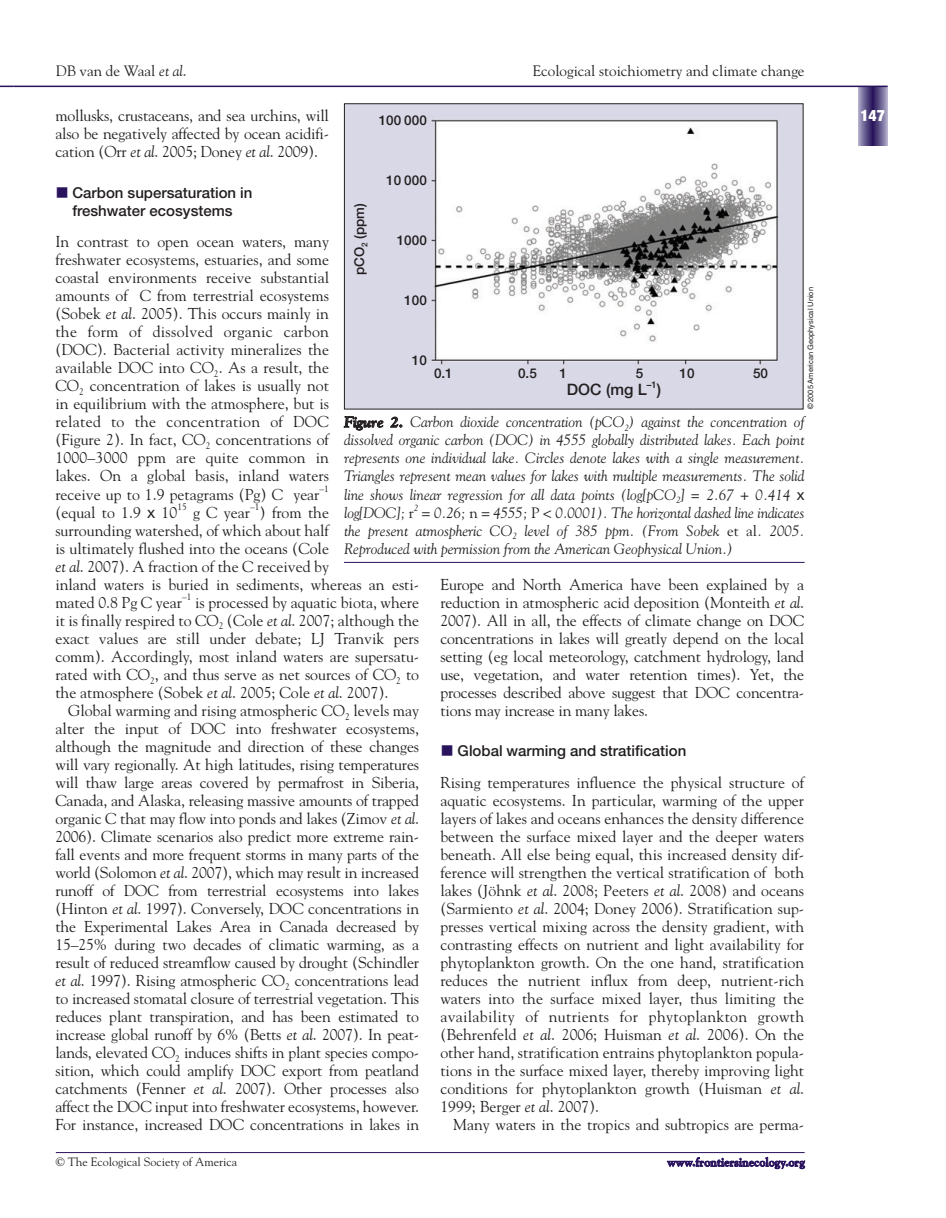
<style>
.page{position:relative;width:946px;height:1218px;background:#fff}
.page>*{position:absolute;margin:0;border:0;box-sizing:border-box;transform-origin:0 0}
.t1{font:15.75px/18px "Goudy";color:#231f20;text-align:justify}
.t2{font:500 15.75px "Helvetica Neue";color:#231f20}
.t3{font:900 condensed 15.75px "Helvetica Neue";color:#fff}
.t4{font:italic 15px/18px "Goudy";color:#231f20;text-align:justify}
.t5{font:500 15px/18px "Helvetica Neue";color:#231f20}
.t6{font:15px "Goudy";color:#231f20}
.t7{font:500 13.5px "Helvetica Neue";color:#231f20}
.t8{font:12px "Goudy";color:#231f20}
.t9{font:700 12px "Goudy";color:#29135d}
.t10{font:9.45px "Goudy";color:#231f20}
.t11{font:italic 9px "Goudy";color:#231f20}
.t12{font:7.5px "Helvetica";color:#231f20}
.s1{font-style:italic}
.s2{font-weight:700}
.s3{font-family:"Helvetica Neue";font-style:normal}
.s4{font-style:normal}
.s5{font-family:"Helvetica Neue"}
</style>
<div class="page">
<svg style="left:0;top:86px;width:13px;height:1px"></svg>
<div style="left:858px;top:86px;width:29px;height:60px;background:#ada8c6"></div>
<div style="left:859px;top:86px;width:27px;height:60px;background:#a099bc"></div>
<div style="left:860px;top:86px;width:25px;height:60px;background:#938bb2"></div>
<div style="left:860px;top:86px;width:24px;height:60px;background:#958fb4"></div>
<div style="left:861px;top:86px;width:23px;height:60px;background:#877fa9"></div>
<div style="left:862px;top:86px;width:21px;height:60px;background:#7c74a1"></div>
<div style="left:863px;top:86px;width:19px;height:60px;background:#716998"></div>
<div style="left:864px;top:86px;width:17px;height:60px;background:#675d8f"></div>
<div style="left:865px;top:86px;width:15px;height:60px;background:#5d5488"></div>
<div style="left:866px;top:86px;width:13px;height:60px;background:#554a80"></div>
<div style="left:867px;top:86px;width:11px;height:60px;background:#4d3f79"></div>
<div style="left:868px;top:86px;width:9px;height:60px;background:#453672"></div>
<div style="left:869px;top:86px;width:7px;height:60px;background:#3d2d6c"></div>
<div style="left:870px;top:86px;width:5px;height:60px;background:#2d1860"></div>
<hr style="left:872px;top:86px;width:1px;height:60px;background:#29135d">
<hr style="left:13px;top:86px;width:874px;height:1px;background:#29135d">
<hr style="left:56px;top:1152px;width:748px;height:1px;background:#29135d">
<hr style="left:344px;top:562px;width:460px;height:1px;background:#29135d">
<img style="left:346px;top:105px;width:455px;height:302px">
<div style="left:344px;top:103px;width:459px;height:306px;border:1px solid #231f20"></div>
<p class="t6" style="left:56px;top:65px;width:132px">DB van de Waal <span class="s1">et al</span>.</p>
<p class="t6" style="left:533px;top:65px;width:273px">Ecological stoichiometry and climate change</p>
<p class="t1" style="left:55px;top:108px;width:275px">mollusks, crustaceans, and sea urchins, will also be negatively affected by ocean acidifi&shy;cation (Orr <span class="s1">et al</span>. 2005; Doney <span class="s1">et al</span>. 2009).</p>
<p class="t5" style="left:72px;top:185px;width:181px">Carbon supersaturation in freshwater ecosystems</p>
<p class="t1" style="left:55px;top:234px;width:275px">In contrast to open ocean waters, many freshwater ecosystems, estuaries, and some coastal environments receive substantial amounts of C from terrestrial ecosystems (Sobek <span class="s1">et al</span>. 2005). This occurs mainly in the form of dissolved organic carbon (DOC). Bacterial activity mineralizes the available DOC into CO<sub>2</sub>. As a result, the CO<sub>2</sub> concentration of lakes is usually not in equilibrium with the atmosphere, but is related to the concentration of DOC (Figure 2). In fact, CO<sub>2</sub> concentrations of 1000–3000 ppm are quite common in lakes. On a global basis, inland waters receive up to 1.9 petagrams (Pg) C year</p>
<p class="t7" style="left:379px;top:115px;width:50px">100 000</p>
<p class="t7" style="left:386px;top:175px;width:42px">10 000</p>
<p class="t7" style="left:354px;top:275px;width:74px;rotate:-90deg">pCO<sub>2</sub> (ppm)</p>
<p class="t7" style="left:397px;top:235px;width:32px">1000</p>
<p class="t12" style="left:807px;top:409px;width:124px;rotate:-90deg">© 2005 American Geophysical Union</p>
<p class="t7" style="left:404px;top:295px;width:24px">100</p>
<p class="t7" style="left:412px;top:355px;width:17px">10</p>
<p class="t7" style="left:434px;top:369px;width:20px">0.1</p>
<p class="t7" style="left:518px;top:369px;width:20px">0.5</p>
<p class="t7" style="left:559px;top:369px;width:9px">1</p>
<p class="t7" style="left:636px;top:369px;width:9px">5</p>
<p class="t7" style="left:679px;top:369px;width:17px">10</p>
<p class="t7" style="left:753px;top:369px;width:17px">50</p>
<p class="t2" style="left:567px;top:383px;width:96px">DOC (mg L<sup>–1</sup>)</p>
<p class="t4" style="left:344px;top:414px;width:462px"><span class="s2">Figure 2.</span> Carbon dioxide concentration (pCO<sub>2</sub>) against the concentration of dissolved organic carbon (DOC) in 4555 globally distributed lakes. Each point represents one individual lake. Circles denote lakes with a single measurement.<br>Triangles represent mean values for lakes with multiple measurements. The solid line shows linear regression for all data points (log[pCO<sub>2</sub>] = 2.67 + 0.414 <span class="s3">x </span>log[DOC]; <span class="s4">r</span></p>
<p class="t10" style="left:319px;top:485px;width:11px">–1</p>
<p class="t1" style="left:55px;top:504px;width:365px;text-align:left">(equal to 1.9 <span class="s5">x</span> 10<sup>15</sup> g C year<sup>–1</sup>) from the<br>surrounding watershed, of which about half<br>is ultimately flushed into the oceans (Cole<br><span class="s1">et al</span>. 2007). A fraction of the C received by<br>inland waters is buried in sediments, whereas an esti&shy;mated 0.8 Pg C year<sup>–1</sup> is processed by aquatic biota, where it is finally respired to CO<sub>2</sub> (Cole <span class="s1">et al</span>. 2007; although the exact values are still under debate; LJ Tranvik pers comm). Accordingly, most inland waters are supersatu&shy;rated with CO<sub>2</sub>, and thus serve as net sources of CO<sub>2</sub> to the atmosphere (Sobek <span class="s1">et al</span>. 2005; Cole <span class="s1">et al</span>. 2007).</p>
<p class="t1" style="left:55px;top:702px;width:365px;text-indent:13px">Global warming and rising atmospheric CO<sub>2</sub> levels may alter the input of DOC into freshwater ecosystems, although the magnitude and direction of these changes will vary regionally. At high latitudes, rising temperatures will thaw large areas covered by permafrost in Siberia, Canada, and Alaska, releasing massive amounts of trapped organic C that may flow into ponds and lakes (Zimov <span class="s1">et al</span>.<br>2006). Climate scenarios also predict more extreme rain&shy;fall events and more frequent storms in many parts of the world (Solomon <span class="s1">et al</span>. 2007), which may result in increased runoff of DOC from terrestrial ecosystems into lakes (Hinton <span class="s1">et al</span>. 1997). Conversely, DOC concentrations in the Experimental Lakes Area in Canada decreased by 15–25% during two decades of climatic warming, as a result of reduced streamflow caused by drought (Schindler <span class="s1">et al</span>. 1997). Rising atmospheric CO<sub>2</sub> concentrations lead to increased stomatal closure of terrestrial vegetation. This reduces plant transpiration, and has been estimated to increase global runoff by 6% (Betts <span class="s1">et al</span>. 2007). In peat&shy;lands, elevated CO<sub>2</sub> induces shifts in plant species compo&shy;sition, which could amplify DOC export from peatland catchments (Fenner <span class="s1">et al</span>. 2007). Other processes also affect the DOC input into freshwater ecosystems, however.<br>For instance, increased DOC concentrations in lakes in</p>
<p class="t11" style="left:413px;top:504px;width:6px">2</p>
<p class="t4" style="left:344px;top:504px;width:462px;text-indent:78px">= 0.26; <span class="s4">n</span> = 4555; <span class="s4">P</span> &lt; 0.0001). The horizontal dashed line indicates the present atmospheric CO<sub>2</sub> level of 385 ppm. (From Sobek <span class="s4">et al</span>. 2005.<br>Reproduced with permission from the American Geophysical Union.)</p>
<p class="t1" style="left:440px;top:576px;width:365px">Europe and North America have been explained by a reduction in atmospheric acid deposition (Monteith <span class="s1">et al</span>.<br>2007). All in all, the effects of climate change on DOC concentrations in lakes will greatly depend on the local setting (eg local meteorology, catchment hydrology, land use, vegetation, and water retention times). Yet, the processes described above suggest that DOC concentra&shy;tions may increase in many lakes.</p>
<p class="t5" style="left:457px;top:743px;width:230px">Global warming and stratification</p>
<p class="t1" style="left:440px;top:774px;width:365px">Rising temperatures influence the physical structure of aquatic ecosystems. In particular, warming of the upper layers of lakes and oceans enhances the density difference between the surface mixed layer and the deeper waters beneath. All else being equal, this increased density dif&shy;ference will strengthen the vertical stratification of both lakes (Jöhnk <span class="s1">et al</span>. 2008; Peeters <span class="s1">et al</span>. 2008) and oceans (Sarmiento <span class="s1">et al</span>. 2004; Doney 2006). Stratification sup&shy;presses vertical mixing across the density gradient, with contrasting effects on nutrient and light availability for phytoplankton growth. On the one hand, stratification reduces the nutrient influx from deep, nutrient-rich waters into the surface mixed layer, thus limiting the availability of nutrients for phytoplankton growth (Behrenfeld <span class="s1">et al</span>. 2006; Huisman <span class="s1">et al</span>. 2006). On the other hand, stratification entrains phytoplankton popula&shy;tions in the surface mixed layer, thereby improving light conditions for phytoplankton growth (Huisman <span class="s1">et al</span>.<br>1999; Berger <span class="s1">et al</span>. 2007).</p>
<p class="t1" style="left:453px;top:1116px;width:352px">Many waters in the tropics and subtropics are perma-</p>
<p class="t8" style="left:56px;top:1157px;width:183px">© The Ecological Society of America</p>
<p class="t9" style="left:667px;top:1157px;width:139px">www.frontiersinecology.org</p>
<p class="t3" style="left:860px;top:110px;width:26px">147</p>
</div>
